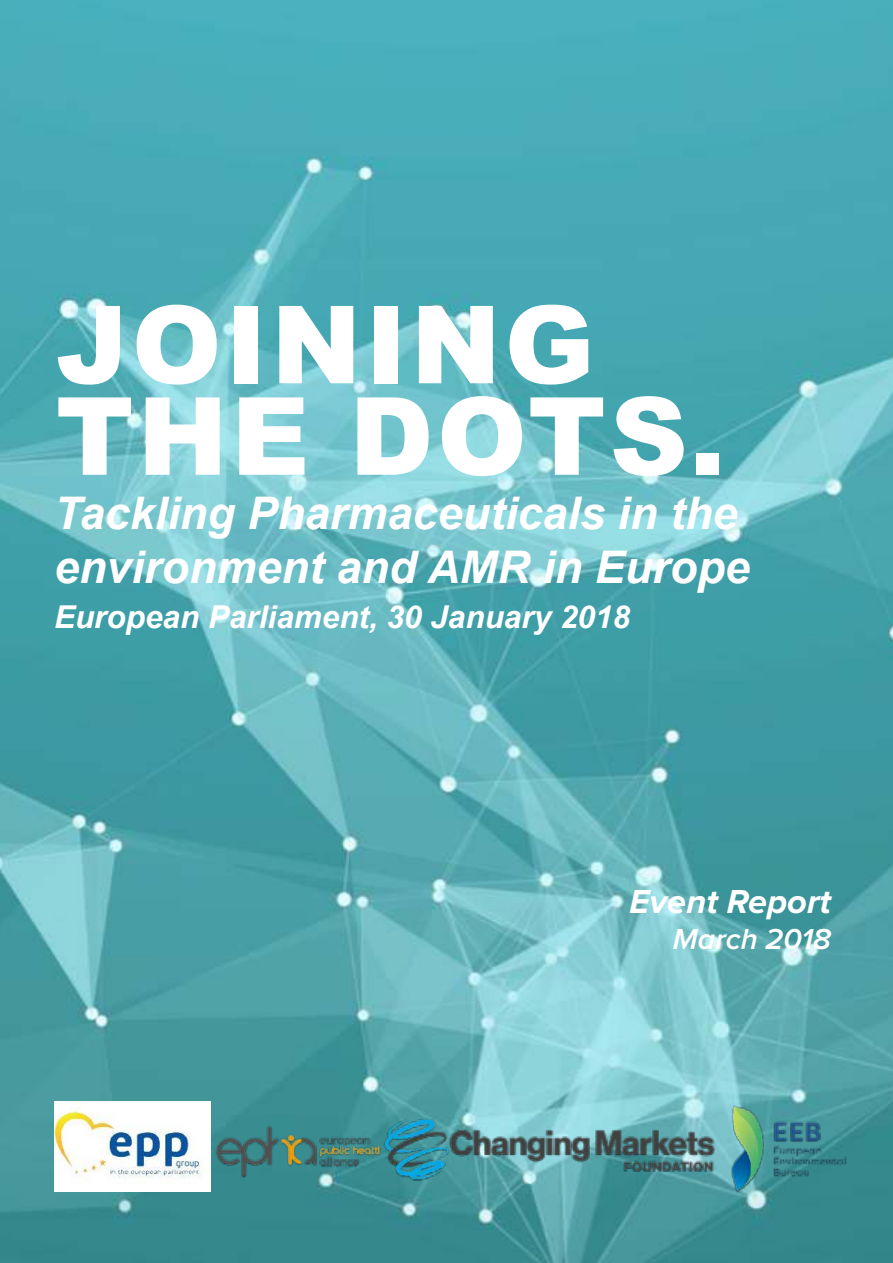
<style>
.page{position:relative;width:893px;height:1263px;background:#fff}
.page>*{position:absolute;margin:0;border:0;box-sizing:border-box;transform-origin:0 0}
.t1{font:900 108px/91.5px "Arial";letter-spacing:.035em;color:#fff}
.t2{font:italic 700 45px/54px "Arial";color:#fff}
.t3{font:italic 700 34.5px "Proxima Nova";color:#fff}
.t4{font:italic 700 31.5px "Arial";color:#fff}
.t5{font:italic 600 30px "Proxima Nova";color:#fff}
</style>
<div class="page">
<img style="left:0;top:0;width:893px;height:1263px">
<img style="left:54px;top:1101px;width:156px;height:91px">
<img style="left:213px;top:1098px;width:639px;height:98px">
<h1 class="t1" style="left:56px;top:300px;width:671px">JOINING<br>THE DOTS.</h1>
<p class="t2" style="left:54px;top:490px;width:697px">Tackling Pharmaceuticals in the environment and AMR in Europe</p>
<p class="t4" style="left:54px;top:605px;width:578px">European Parliament, 30 January 2018</p>
<p class="t3" style="left:629px;top:887px;width:203px">Event Report</p>
<p class="t5" style="left:673px;top:926px;width:160px">March 2018</p>
</div>
